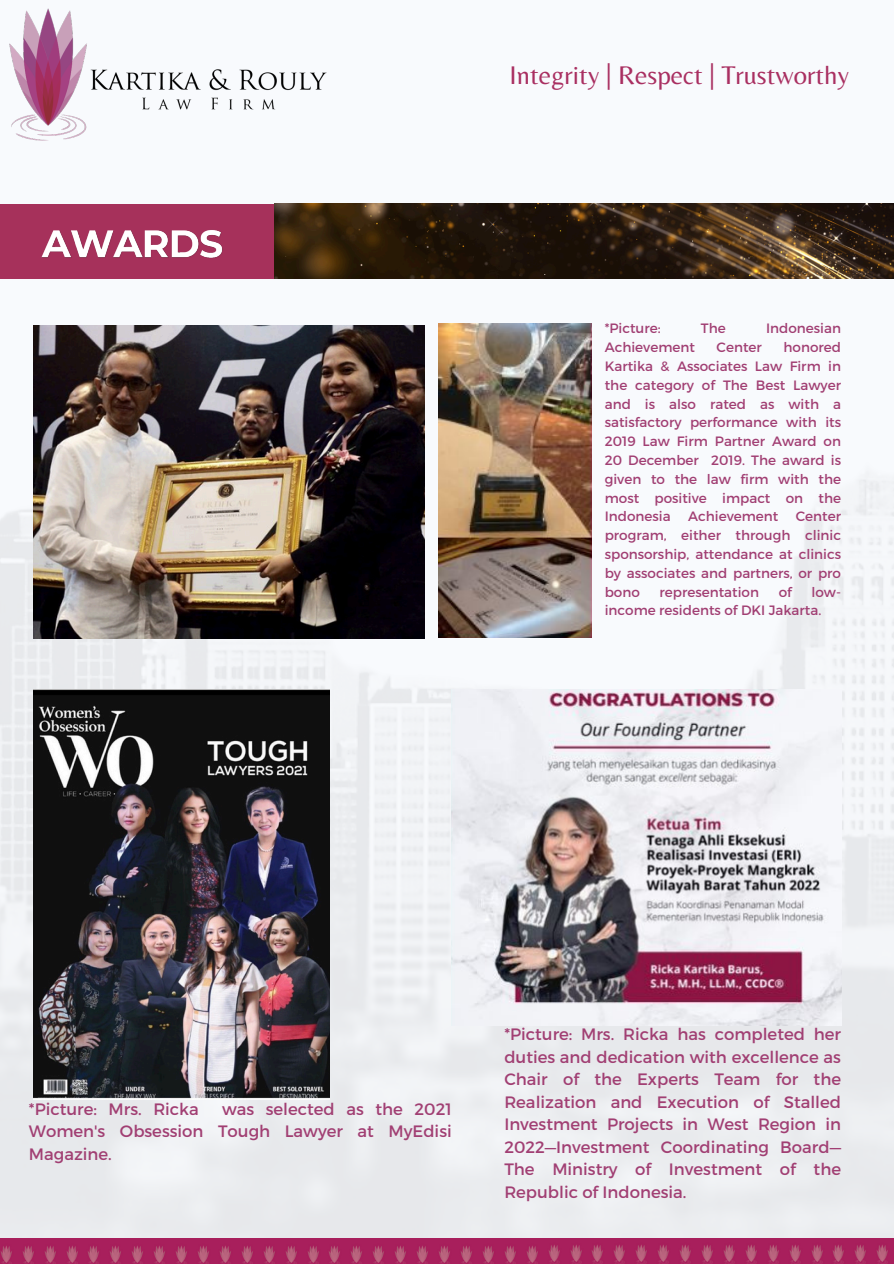
<style>
.page{position:relative;width:894px;height:1264px;background:#fff}
.page>*{position:absolute;margin:0;border:0;box-sizing:border-box;transform-origin:0 0}
.t1{font:26.55px "Belleza";color:#a92f61}
.t2{font:16.5px/22.5px "Montserrat";color:#a13f73;text-align:justify}
.t3{font:13.5px/18.8px "Montserrat";color:#a13f73;text-align:justify}
</style>
<div class="page">
<img style="left:0;top:203px;width:893px;height:1035px">
<img style="left:9px;top:8px;width:318px;height:133px">
<div style="left:0;top:204px;width:275px;height:74px;background:#a6315b"></div>
<img style="left:41px;top:230px;width:182px;height:28px">
<img style="left:34px;top:326px;width:390px;height:312px">
<img style="left:438px;top:324px;width:153px;height:314px">
<img style="left:34px;top:689px;width:296px;height:410px">
<img style="left:451px;top:689px;width:390px;height:336px">
<img style="left:275px;top:204px;width:618px;height:74px">
<img style="left:0;top:1238px;width:893px;height:25px">
<p class="t1" style="left:509px;top:59px;width:341px">Integrity | Respect | Trustworthy</p>
<p class="t3" style="left:604px;top:318px;width:57px">*Picture:</p>
<p class="t3" style="left:700px;top:318px;width:26px">The</p>
<p class="t3" style="left:766px;top:318px;width:76px">Indonesian</p>
<p class="t3" style="left:604px;top:337px;width:92px">Achievement</p>
<p class="t3" style="left:716px;top:337px;width:47px">Center</p>
<p class="t3" style="left:604px;top:337px;width:238px;text-indent:179px">honored Kartika &amp; Associates Law Firm in the category of The Best Lawyer and is also rated as with a satisfactory performance with its 2019 Law Firm Partner Award on 20 December 2019. The award is given to the law firm with the most positive impact on the Indonesia</p>
<p class="t3" style="left:688px;top:506px;width:92px">Achievement</p>
<p class="t3" style="left:604px;top:506px;width:238px;text-indent:191px">Center program, either through clinic sponsorship, attendance at clinics by associates and partners, or pro bono</p>
<p class="t3" style="left:659px;top:581px;width:101px">representation</p>
<p class="t3" style="left:778px;top:581px;width:15px">of</p>
<p class="t3" style="left:604px;top:581px;width:238px;text-indent:207px">low&shy;income residents of DKI Jakarta.</p>
<h2 class="t2" style="left:29px;top:1096px;width:171px">*Picture: Mrs. Ricka</h2>
<h2 class="t2" style="left:29px;top:1096px;width:424px;text-indent:193px">was selected as the 2021<br>Women's Obsession Tough Lawyer at MyEdisi Magazine.</h2>
<p class="t2" style="left:504px;top:1022px;width:338px">*Picture: Mrs. Ricka has completed her duties and dedication with excellence as Chair of the Experts Team for the Realization and Execution of Stalled Investment Projects in West Region in 2022—Investment Coordinating Board— The Ministry of Investment of the Republic of Indonesia.</p>
</div>
